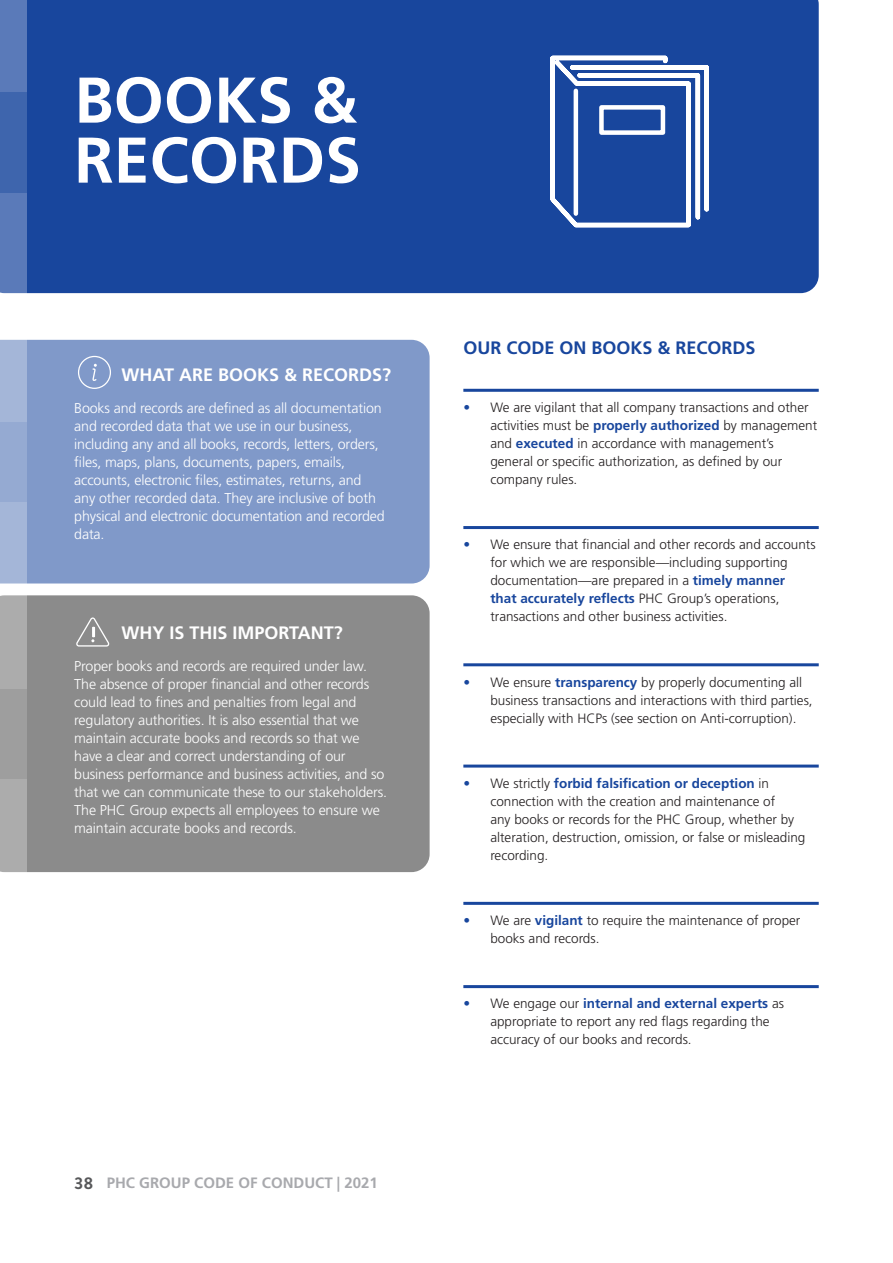
<style>
.page{position:relative;width:893px;height:1263px;background:#fff}
.page>*{position:absolute;margin:0;border:0;box-sizing:border-box;transform-origin:0 0}
.t1{font:700 64.5px/60px "Frutiger LT Std";color:#fff}
.t2{font:700 18px "Frutiger LT Std";color:#fff}
.t3{font:700 18px "Frutiger LT Std";color:#18469d}
.t4{font:700 15px "Frutiger LT Std";color:#a8a9ad}
.t5{font:300 14.25px/18px "Frutiger LT Std";letter-spacing:-.01em;color:#fff}
.t6{font:300 13.5px/18px "Frutiger LT Std";color:#231f20}
.s1{font-family:"Brandon Text";font-size:16.5px;color:#57585a}
.s2{color:#18469d}
.s3{font-weight:700;color:#18469d}
</style>
<div class="page">
<div style="left:26px;top:595px;width:404px;height:277px;background:#8b8b8b"></div>
<div style="left:0;top:594px;width:26px;height:94px;background:#acacac"></div>
<div style="left:0;top:687px;width:26px;height:94px;background:#9e9e9e"></div>
<div style="left:0;top:779px;width:26px;height:95px;background:#acacac"></div>
<div style="left:26px;top:340px;width:404px;height:243px;background:#8099c9"></div>
<div style="left:0;top:339px;width:26px;height:83px;background:#a4b6d8"></div>
<div style="left:0;top:420px;width:26px;height:83px;background:#95aad2"></div>
<div style="left:0;top:502px;width:26px;height:82px;background:#a4b6d8"></div>
<div style="left:26px;top:0;width:793px;height:293px;background:#18469d"></div>
<div style="left:0;top:0;width:26px;height:92px;background:#5a7ab9"></div>
<div style="left:0;top:90px;width:26px;height:105px;background:#3e65ad"></div>
<div style="left:0;top:193px;width:26px;height:105px;background:#5a7ab9"></div>
<svg style="left:78px;top:356px;width:33px;height:33px"></svg>
<svg style="left:76px;top:617px;width:33px;height:30px"></svg>
<svg style="left:548px;top:53px;width:163px;height:177px"></svg>
<hr style="left:463px;top:389px;width:356px;height:3px;background:#18469d">
<hr style="left:463px;top:526px;width:356px;height:3px;background:#18469d">
<hr style="left:463px;top:663px;width:356px;height:3px;background:#18469d">
<hr style="left:463px;top:764px;width:356px;height:3px;background:#18469d">
<hr style="left:463px;top:902px;width:356px;height:3px;background:#18469d">
<hr style="left:463px;top:985px;width:356px;height:3px;background:#18469d">
<h1 class="t1" style="left:74px;top:71px;width:288px">BOOKS &amp;<br>RECORDS</h1>
<h2 class="t2" style="left:122px;top:364px;width:271px">WHAT ARE BOOKS &amp; RECORDS?</h2>
<p class="t5" style="left:74px;top:400px;width:312px">Books and records are defined as all documentation and recorded data that we use in our business, including any and all books, records, letters, orders, files, maps, plans, documents, papers, emails, accounts, electronic files, estimates, returns, and any other recorded data. They are inclusive of both physical and electronic documentation and recorded data.</p>
<h2 class="t2" style="left:122px;top:622px;width:223px">WHY IS THIS IMPORTANT?</h2>
<p class="t5" style="left:74px;top:657px;width:314px">Proper books and records are required under law.<br>The absence of proper financial and other records could lead to fines and penalties from legal and regulatory authorities. It is also essential that we maintain accurate books and records so that we have a clear and correct understanding of our business performance and business activities, and so that we can communicate these to our stakeholders.<br>The PHC Group expects all employees to ensure we maintain accurate books and records.</p>
<p class="t4" style="left:74px;top:1174px;width:305px"><span class="s1">38</span> PHC GROUP CODE OF CONDUCT | 2021</p>
<h2 class="t3" style="left:463px;top:337px;width:294px">OUR CODE ON BOOKS &amp; RECORDS</h2>
<p class="t6" style="left:490px;top:399px;width:328px;text-indent:-27px"><span class="s2">•</span> We are vigilant that all company transactions and other activities must be <span class="s3">properly authorized</span> by management and <span class="s3">executed</span> in accordance with management’s general or specific authorization, as defined by our company rules.</p>
<p class="t6" style="left:490px;top:536px;width:327px;text-indent:-27px"><span class="s2">•</span> We ensure that financial and other records and accounts for which we are responsible—including supporting documentation—are prepared in a <span class="s3">timely manner<br>that accurately reflects</span> PHC Group’s operations, transactions and other business activities.</p>
<p class="t6" style="left:490px;top:673px;width:324px;text-indent:-27px"><span class="s2">•</span> We ensure <span class="s3">transparency</span> by properly documenting all business transactions and interactions with third parties, especially with HCPs (see section on Anti-corruption).</p>
<p class="t6" style="left:490px;top:774px;width:317px;text-indent:-27px"><span class="s2">•</span> We strictly <span class="s3">forbid falsification or deception</span> in connection with the creation and maintenance of<br>any books or records for the PHC Group, whether by alteration, destruction, omission, or false or misleading recording.</p>
<p class="t6" style="left:490px;top:912px;width:312px;text-indent:-27px"><span class="s2">•</span> We are <span class="s3">vigilant</span> to require the maintenance of proper books and records.</p>
<p class="t6" style="left:490px;top:995px;width:295px;text-indent:-27px"><span class="s2">•</span> We engage our <span class="s3">internal and external experts</span> as appropriate to report any red flags regarding the accuracy of our books and records.</p>
</div>
